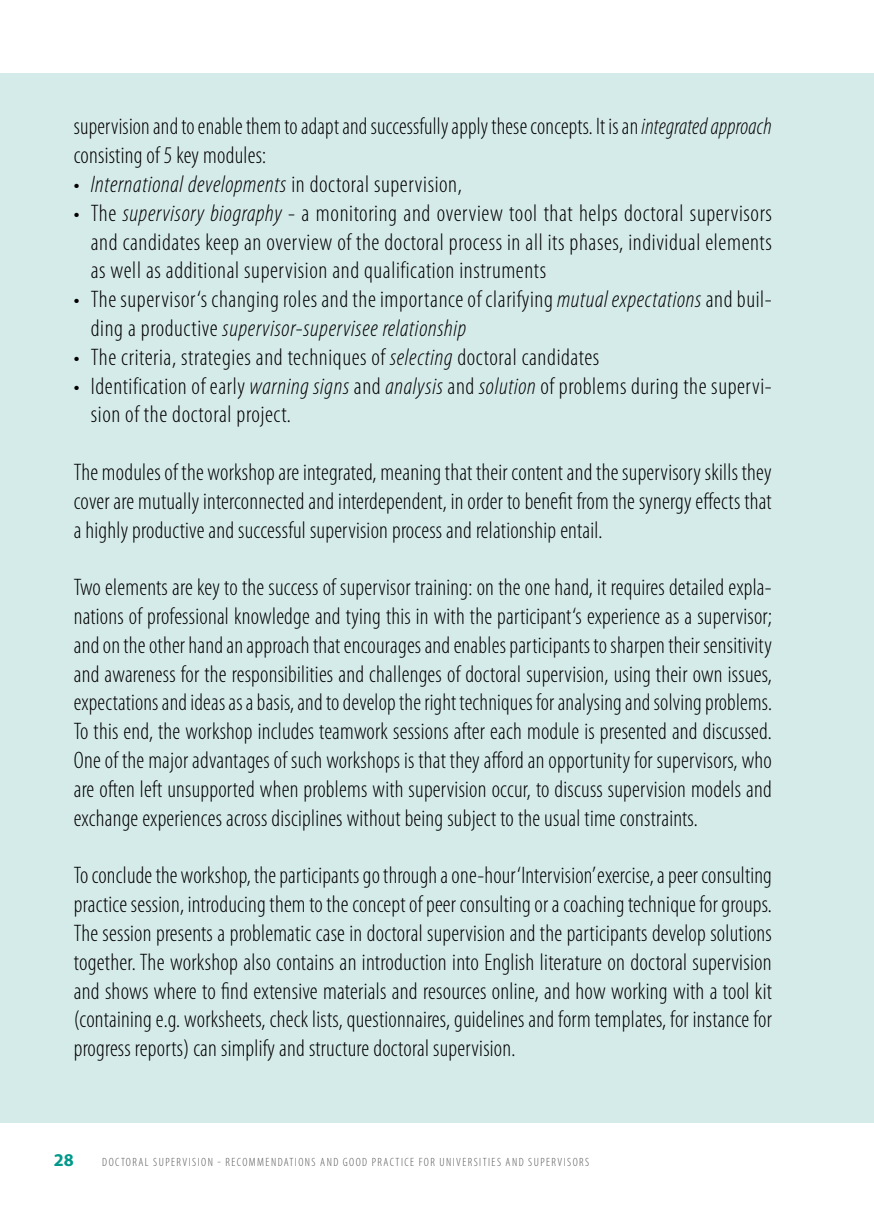
<style>
.page{position:relative;width:874px;height:1225px;background:#fff}
.page>*{position:absolute;margin:0;border:0;box-sizing:border-box;transform-origin:0 0}
.t1{font:300 condensed 24px/28.8px "Myriad Pro";letter-spacing:.015em;color:#000;text-align:justify}
.t2{font:300 condensed 24px/28.8px "Myriad Pro";letter-spacing:.015em;color:#000;scale:.96 1}
.t3{font:italic 300 condensed 24px "Myriad Pro";letter-spacing:.025em;color:#000}
.t4{font:700 18px "Myriad Pro";color:#00998a}
.t5{font:300 condensed 12px "Myriad Pro";letter-spacing:.12em;color:#565656}
.s1{font-style:italic}
.s2{font-style:normal}
</style>
<div class="page">
<div style="left:0;top:74px;width:873px;height:1049px;background:#d5ebe9"></div>
<p class="t2" style="left:74px;top:112px;width:728px">supervision and to enable them to adapt and successfully apply these concepts. It is an <span class="s1">integrated approach </span>consisting of 5 key modules:</p>
<p class="t3" style="left:74px;top:171px;width:389px"><span class="s2">•</span> International developments <span class="s2">in doctoral supervision,</span></p>
<p class="t1" style="left:91px;top:199px;width:682px;text-indent:-17px">• The <span class="s1">supervisory biography</span> - a monitoring and overview tool that helps doctoral supervisors and candidates keep an overview of the doctoral process in all its phases, individual elements as well as additional supervision and qualification instruments</p>
<p class="t1" style="left:91px;top:285px;width:682px;text-indent:-17px">• The supervisor‘s changing roles and the importance of clarifying <span class="s1">mutual expectations</span> and buil&shy;ding a productive <span class="s1">supervisor-supervisee relationship</span></p>
<p class="t1" style="left:74px;top:343px;width:527px">• The criteria, strategies and techniques of <span class="s1">selecting</span> doctoral candidates</p>
<p class="t1" style="left:91px;top:372px;width:682px;text-indent:-17px">• Identification of early <span class="s1">warning signs</span> and <span class="s1">analysis</span> and <span class="s1">solution</span> of problems during the supervi&shy;sion of the doctoral project.</p>
<p class="t1" style="left:74px;top:458px;width:699px">The modules of the workshop are integrated, meaning that their content and the supervisory skills they cover are mutually interconnected and interdependent, in order to benefit from the synergy effects that a highly productive and successful supervision process and relationship entail.</p>
<p class="t1" style="left:74px;top:573px;width:699px">Two elements are key to the success of supervisor training: on the one hand, it requires detailed expla&shy;nations of professional knowledge and tying this in with the participant‘s experience as a supervisor; and on the other hand an approach that encourages and enables participants to sharpen their sensitivity and awareness for the responsibilities and challenges of doctoral supervision, using their own issues, expectations and ideas as a basis, and to develop the right techniques for analysing and solving problems.<br>To this end, the workshop includes teamwork sessions after each module is presented and discussed.<br>One of the major advantages of such workshops is that they afford an opportunity for supervisors, who are often left unsupported when problems with supervision occur, to discuss supervision models and exchange experiences across disciplines without being subject to the usual time constraints.</p>
<p class="t1" style="left:74px;top:861px;width:699px">To conclude the workshop, the participants go through a one-hour ‘Intervision’exercise, a peer consulting practice session, introducing them to the concept of peer consulting or a coaching technique for groups.<br>The session presents a problematic case in doctoral supervision and the participants develop solutions together. The workshop also contains an introduction into English literature on doctoral supervision and shows where to find extensive materials and resources online, and how working with a tool kit (containing e.g. worksheets, check lists, questionnaires, guidelines and form templates, for instance for progress reports) can simplify and structure doctoral supervision.</p>
<p class="t4" style="left:54px;top:1148px;width:21px">28</p>
<p class="t5" style="left:102px;top:1156px;width:487px">Doctoral Supervision - Recommendations And Good Practice for U niversities and Supervisors</p>
</div>
